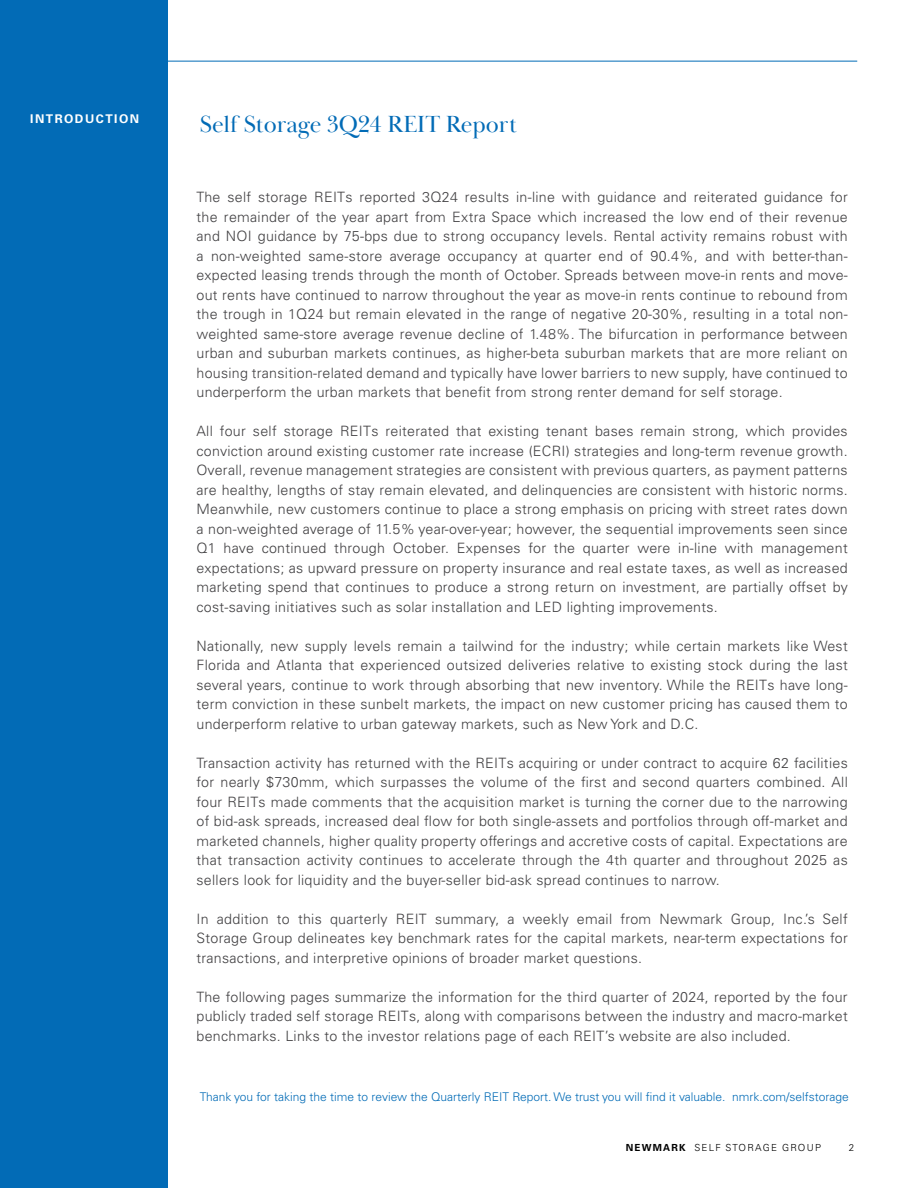
<style>
.page{position:relative;width:918px;height:1188px;background:#fff}
.page>*{position:absolute;margin:0;border:0;box-sizing:border-box;transform-origin:0 0}
.t1{font:24px "Baskerville Display PT";color:#026bb6}
.t2{font:300 14.25px/19.5px "Univers LT Pro 45";letter-spacing:.02em;color:#414042;text-align:justify}
.t3{font:300 12px "Univers LT Pro 45";color:#026bb6}
.t4{font:700 12px "Univers LT Pro 65";letter-spacing:.125em;color:#fff}
.t5{font:300 9.75px "Univers LT Pro 45";letter-spacing:.125em;color:#000}
.s1{font-family:"Univers LT Pro 65";font-weight:700}
</style>
<div class="page">
<hr style="left:61px;top:61px;width:796px;height:1px;background:#006bb6">
<div style="left:0;top:0;width:167px;height:1188px;background:#026bb6"></div>
<p class="t4" style="left:30px;top:111px;width:111px">INTRODUCTION</p>
<h1 class="t1" style="left:200px;top:110px;width:319px">Self Storage 3Q24 REIT Report</h1>
<p class="t2" style="left:196px;top:187px;width:653px">The self storage REITs reported 3Q24 results in-line with guidance and reiterated guidance for the remainder of the year apart from Extra Space which increased the low end of their revenue and NOI guidance by 75-bps due to strong occupancy levels. Rental activity remains robust with a non-weighted same-store average occupancy at quarter end of 90.4%, and with better-than&shy;expected leasing trends through the month of October. Spreads between move-in rents and move&shy;out rents have continued to narrow throughout the year as move-in rents continue to rebound from the trough in 1Q24 but remain elevated in the range of negative 20-30%, resulting in a total non&shy;weighted same-store average revenue decline of 1.48%. The bifurcation in performance between urban and suburban markets continues, as higher-beta suburban markets that are more reliant on housing transition-related demand and typically have lower barriers to new supply, have continued to underperform the urban markets that benefit from strong renter demand for self storage.</p>
<p class="t2" style="left:196px;top:421px;width:653px">All four self storage REITs reiterated that existing tenant bases remain strong, which provides conviction around existing customer rate increase (ECRI) strategies and long-term revenue growth.<br>Overall, revenue management strategies are consistent with previous quarters, as payment patterns are healthy, lengths of stay remain elevated, and delinquencies are consistent with historic norms.<br>Meanwhile, new customers continue to place a strong emphasis on pricing with street rates down a non-weighted average of 11.5% year-over-year; however, the sequential improvements seen since Q1 have continued through October. Expenses for the quarter were in-line with management expectations; as upward pressure on property insurance and real estate taxes, as well as increased marketing spend that continues to produce a strong return on investment, are partially offset by cost-saving initiatives such as solar installation and LED lighting improvements.</p>
<p class="t2" style="left:196px;top:636px;width:653px">Nationally, new supply levels remain a tailwind for the industry; while certain markets like West Florida and Atlanta that experienced outsized deliveries relative to existing stock during the last several years, continue to work through absorbing that new inventory. While the REITs have long&shy;term conviction in these sunbelt markets, the impact on new customer pricing has caused them to underperform relative to urban gateway markets, such as New York and D.C.</p>
<p class="t2" style="left:196px;top:753px;width:653px">Transaction activity has returned with the REITs acquiring or under contract to acquire 62 facilities for nearly $730mm, which surpasses the volume of the first and second quarters combined. All four REITs made comments that the acquisition market is turning the corner due to the narrowing of bid-ask spreads, increased deal flow for both single-assets and portfolios through off-market and marketed channels, higher quality property offerings and accretive costs of capital. Expectations are that transaction activity continues to accelerate through the 4th quarter and throughout 2025 as sellers look for liquidity and the buyer-seller bid-ask spread continues to narrow.</p>
<p class="t2" style="left:196px;top:909px;width:653px">In addition to this quarterly REIT summary, a weekly email from Newmark Group, Inc.’s Self Storage Group delineates key benchmark rates for the capital markets, near-term expectations for transactions, and interpretive opinions of broader market questions.</p>
<p class="t2" style="left:196px;top:987px;width:653px">The following pages summarize the information for the third quarter of 2024, reported by the four publicly traded self storage REITs, along with comparisons between the industry and macro-market benchmarks. Links to the investor relations page of each REIT’s website are also included.</p>
<p class="t3" style="left:200px;top:1089px;width:651px">Thank you for taking the time to review the Quarterly REIT Report. We trust you will find it valuable. nmrk.com/selfstorage</p>
<p class="t5" style="left:626px;top:1141px;width:197px"><span class="s1">NEWMARK</span> SELF STORAGE GROUP</p>
<p class="t5" style="left:849px;top:1141px;width:7px">2</p>
</div>
